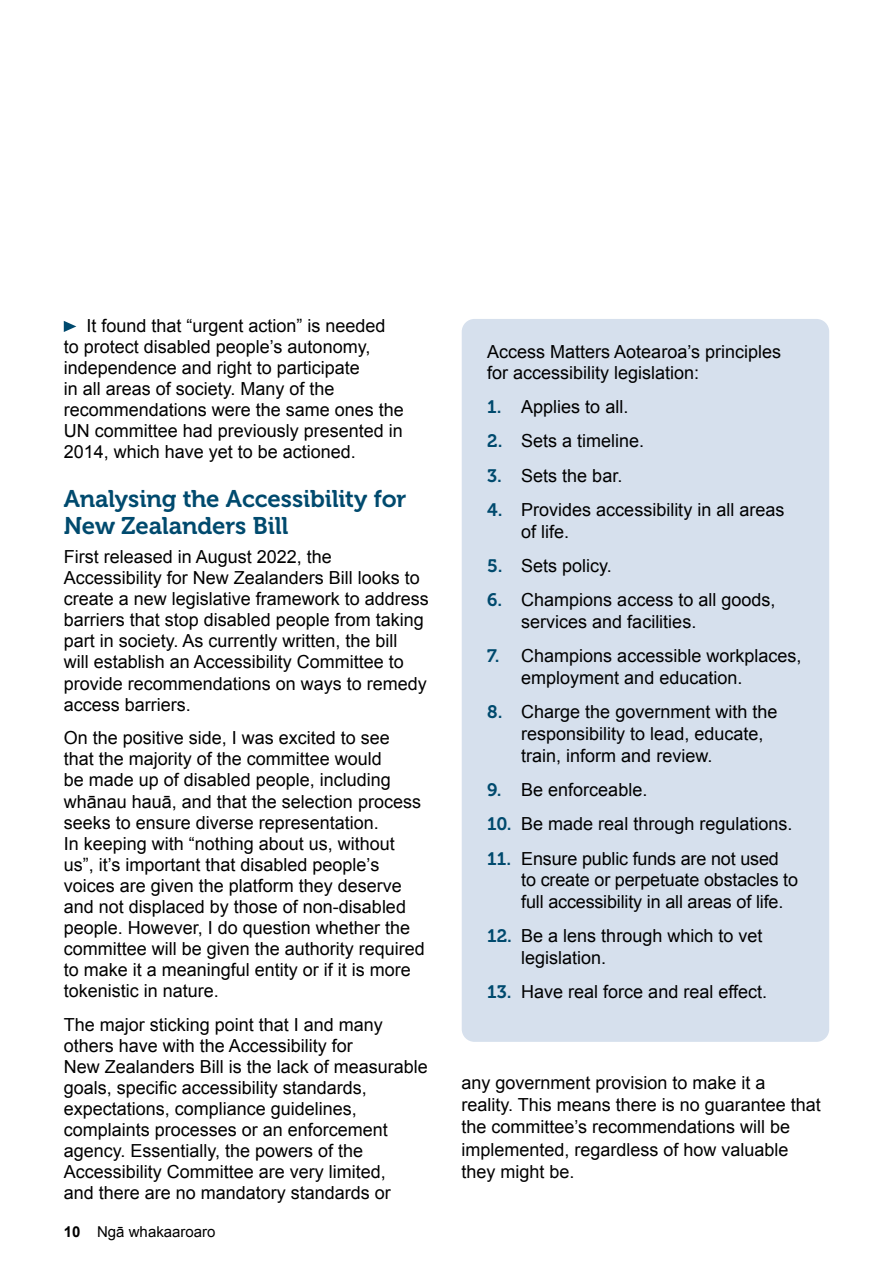
<style>
.page{position:relative;width:893px;height:1263px;background:#fff}
.page>*{position:absolute;margin:0;border:0;box-sizing:border-box;transform-origin:0 0}
.t1{font:24px/27px "Museo 700";letter-spacing:-.005em;color:#004a6e}
.t2{font:18px/21px "Arial";color:#000}
.t3{font:15px "Arial";color:#000}
.s1{font-weight:700}
.s2{font-family:"Museo 700";color:#004a6e}
</style>
<div class="page">
<svg style="left:64px;top:321px;width:12px;height:11px"></svg>
<div style="left:462px;top:319px;width:367px;height:723px;background:#d6e0ed;border-radius:13px"></div>
<p class="t2" style="left:64px;top:315px;width:342px;text-indent:23px">It found that “urgent action” is needed to protect disabled people’s autonomy, independence and right to participate<br>in all areas of society. Many of the recommendations were the same ones the UN committee had previously presented in 2014, which have yet to be actioned.</p>
<h1 class="t1" style="left:64px;top:485px;width:344px">Analysing the Accessibility for<br>New Zealanders Bill</h1>
<p class="t2" style="left:64px;top:547px;width:367px">First released in August 2022, the Accessibility for New Zealanders Bill looks to create a new legislative framework to address barriers that stop disabled people from taking part in society. As currently written, the bill<br>will establish an Accessibility Committee to provide recommendations on ways to remedy access barriers.</p>
<p class="t2" style="left:64px;top:728px;width:363px">On the positive side, I was excited to see<br>that the majority of the committee would<br>be made up of disabled people, including whānau hauā, and that the selection process seeks to ensure diverse representation.<br>In keeping with “nothing about us, without us”, it’s important that disabled people’s voices are given the platform they deserve and not displaced by those of non-disabled people. However, I do question whether the committee will be given the authority required to make it a meaningful entity or if it is more tokenistic in nature.</p>
<p class="t2" style="left:64px;top:1014px;width:366px">The major sticking point that I and many others have with the Accessibility for<br>New Zealanders Bill is the lack of measurable goals, specific accessibility standards, expectations, compliance guidelines, complaints processes or an enforcement agency. Essentially, the powers of the Accessibility Committee are very limited,<br>and there are no mandatory standards or</p>
<p class="t3" style="left:64px;top:1221px;width:153px"><span class="s1">10</span> Ngā whakaaroaro</p>
<p class="t2" style="left:487px;top:341px;width:295px">Access Matters Aotearoa’s principles for accessibility legislation:</p>
<p class="t2" style="left:487px;top:396px;width:143px"><span class="s2">1.</span> Applies to all.</p>
<p class="t2" style="left:487px;top:431px;width:159px"><span class="s2">2.</span> Sets a timeline.</p>
<p class="t2" style="left:487px;top:465px;width:137px"><span class="s2">3.</span> Sets the bar.</p>
<p class="t2" style="left:521px;top:499px;width:265px;line-height:21.6px;text-indent:-34px"><span class="s2">4.</span> Provides accessibility in all areas of life.</p>
<p class="t2" style="left:487px;top:555px;width:126px"><span class="s2">5.</span> Sets policy.</p>
<p class="t2" style="left:521px;top:589px;width:256px;line-height:21.6px;text-indent:-34px"><span class="s2">6.</span> Champions access to all goods, services and facilities.</p>
<p class="t2" style="left:521px;top:645px;width:282px;line-height:21.6px;text-indent:-34px"><span class="s2">7.</span> Champions accessible workplaces, employment and education.</p>
<p class="t2" style="left:521px;top:701px;width:258px;line-height:21.6px;text-indent:-34px"><span class="s2">8.</span> Charge the government with the responsibility to lead, educate, train, inform and review.</p>
<p class="t2" style="left:487px;top:779px;width:162px"><span class="s2">9.</span> Be enforceable.</p>
<p class="t2" style="left:487px;top:814px;width:307px"><span class="s2">10.</span> Be made real through regulations.</p>
<p class="t2" style="left:521px;top:848px;width:278px;line-height:21.6px;text-indent:-34px"><span class="s2">11.</span> Ensure public funds are not used to create or perpetuate obstacles to full accessibility in all areas of life.</p>
<p class="t2" style="left:521px;top:925px;width:243px;line-height:21.6px;text-indent:-34px"><span class="s2">12.</span> Be a lens through which to vet legislation.</p>
<p class="t2" style="left:487px;top:981px;width:281px"><span class="s2">13.</span> Have real force and real effect.</p>
<p class="t2" style="left:461px;top:1072px;width:361px;line-height:22.2px">any government provision to make it a reality. This means there is no guarantee that the committee’s recommendations will be implemented, regardless of how valuable they might be.</p>
</div>
